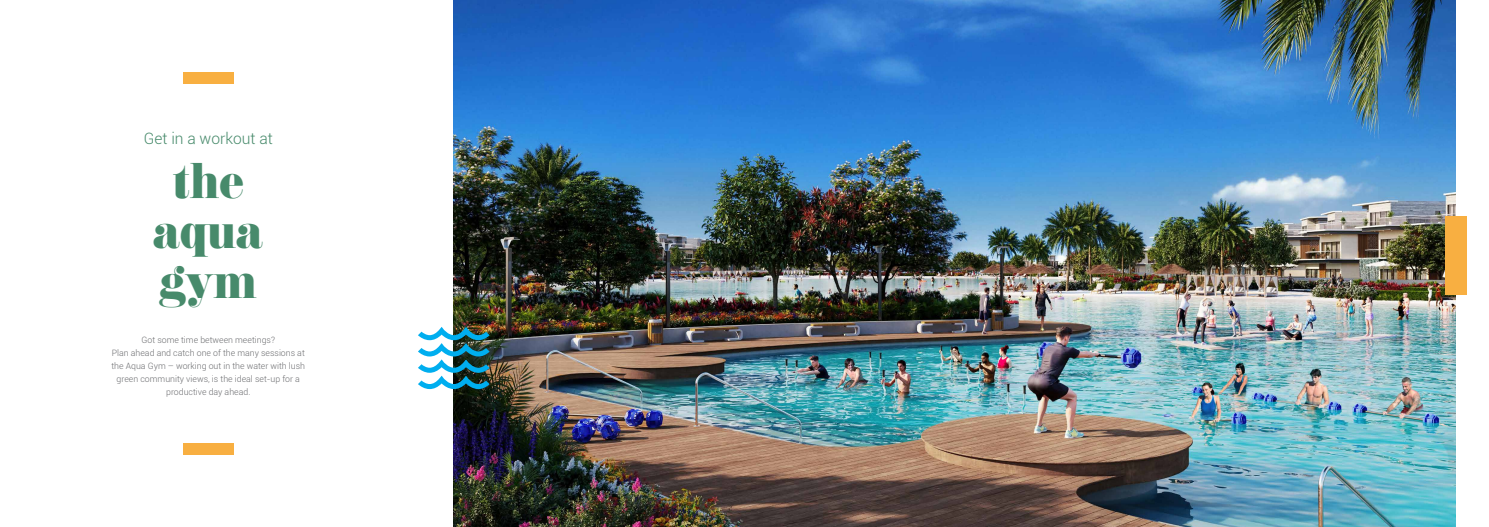
<style>
.page{position:relative;width:1489px;height:527px;background:#fff}
.page>*{position:absolute;margin:0;border:0;box-sizing:border-box;transform-origin:0 0}
.t1{font:43.75px/50px "Eloquent JF Pro";color:#478a6b;text-align:center}
.t2{font:300 15.62px "Roboto";color:#478a6b}
.t3{font:300 8.75px/13px "Roboto";color:#6d6e71;text-align:center}
</style>
<div class="page">
<img style="left:454px;top:0;width:1001px;height:526px">
<div style="left:1444px;top:216px;width:22px;height:78px;background:#f8af41"></div>
<img style="left:418px;top:326px;width:71px;height:63px">
<div style="left:183px;top:72px;width:50px;height:12px;background:#f8af41"></div>
<div style="left:183px;top:442px;width:50px;height:12px;background:#f8af41"></div>
<h2 class="t2" style="left:144px;top:127px;width:131px">Get in a workout at</h2>
<h1 class="t1" style="left:153px;top:157px;width:111px">the aqua gym</h1>
<p class="t3" style="left:111px;top:333px;width:195px">Got some time between meetings?<br>Plan ahead and catch one of the many sessions at the Aqua Gym – working out in the water with lush green community views, is the ideal set-up for a productive day ahead.</p>
</div>
